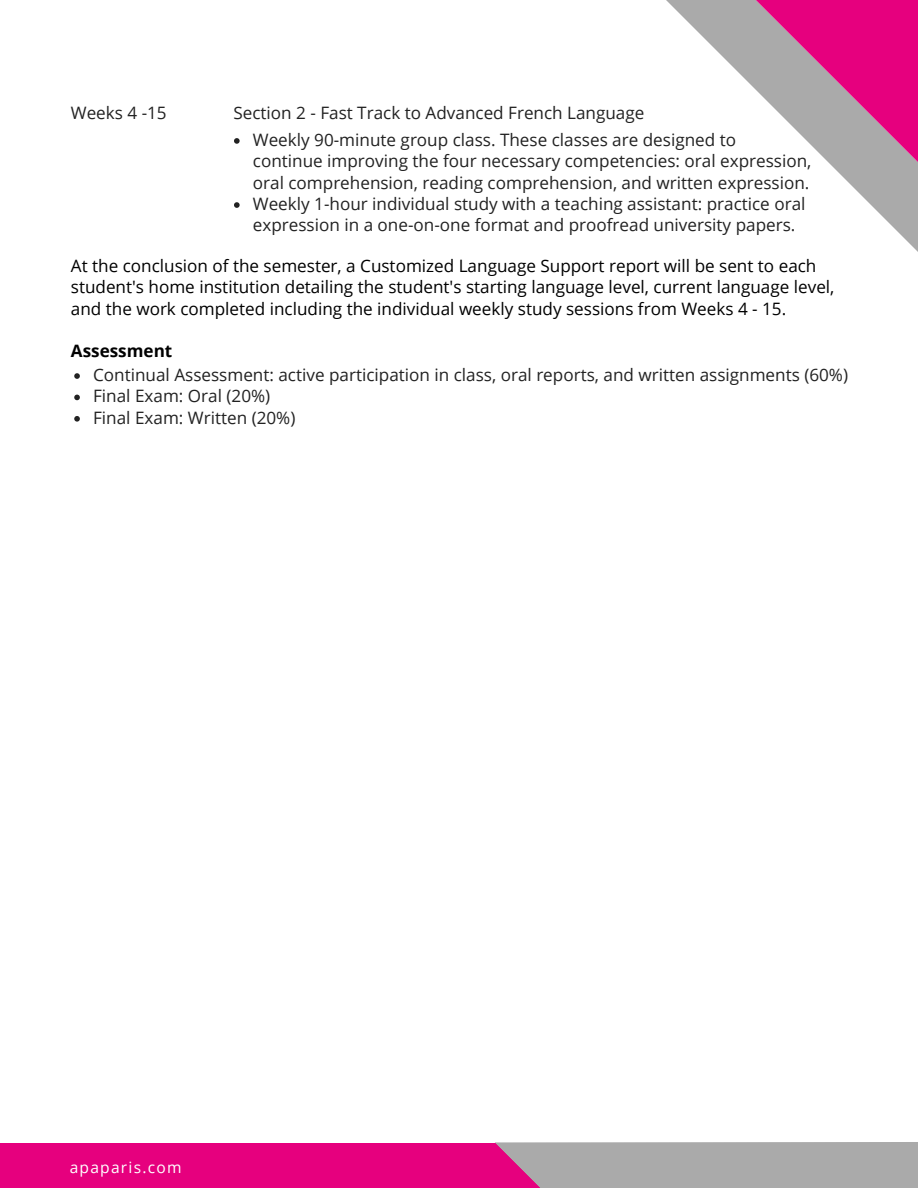
<style>
.page{position:relative;width:918px;height:1188px;background:#fff}
.page>*{position:absolute;margin:0;border:0;box-sizing:border-box;transform-origin:0 0}
.t1{font:17.1px/21.3px "Open Sans";color:#222}
.t2{font:17.1px/21.3px "Open Sans";color:#000}
.t3{font:700 17.1px "Open Sans";color:#000}
.t4{font:15.6px "Open Sans";letter-spacing:.08em;color:#fff}
</style>
<div class="page">
<div style="left:0;top:1143px;width:745px;height:45px;background:#e6007e"></div>
<div style="left:495px;top:1142px;width:423px;height:46px;background:#aaa"></div>
<svg style="left:673px;top:0;width:245px;height:247px"></svg>
<svg style="left:234px;top:138px;width:6px;height:6px"></svg>
<svg style="left:234px;top:202px;width:6px;height:6px"></svg>
<svg style="left:74px;top:373px;width:6px;height:6px"></svg>
<svg style="left:74px;top:395px;width:6px;height:5px"></svg>
<svg style="left:74px;top:416px;width:6px;height:6px"></svg>
<p class="t1" style="left:71px;top:102px;width:97px">Weeks 4 -15</p>
<p class="t1" style="left:233px;top:102px;width:413px">Section 2 - Fast Track to Advanced French Language</p>
<p class="t1" style="left:253px;top:129px;width:560px">Weekly 90-minute group class. These classes are designed to<br>continue improving the four necessary competencies: oral expression, oral comprehension, reading comprehension, and written expression.<br>Weekly 1-hour individual study with a teaching assistant: practice oral expression in a one-on-one format and proofread university papers.</p>
<p class="t2" style="left:71px;top:255px;width:765px">At the conclusion of the semester, a Customized Language Support report will be sent to each student's home institution detailing the student's starting language level, current language level, and the work completed including the individual weekly study sessions from Weeks 4 - 15.</p>
<p class="t3" style="left:71px;top:339px;width:103px">Assessment</p>
<p class="t1" style="left:93px;top:364px;width:756px">Continual Assessment: active participation in class, oral reports, and written assignments (60%)<br>Final Exam: Oral (20%)<br>Final Exam: Written (20%)</p>
<p class="t4" style="left:70px;top:1157px;width:113px">apaparis.com</p>
</div>
